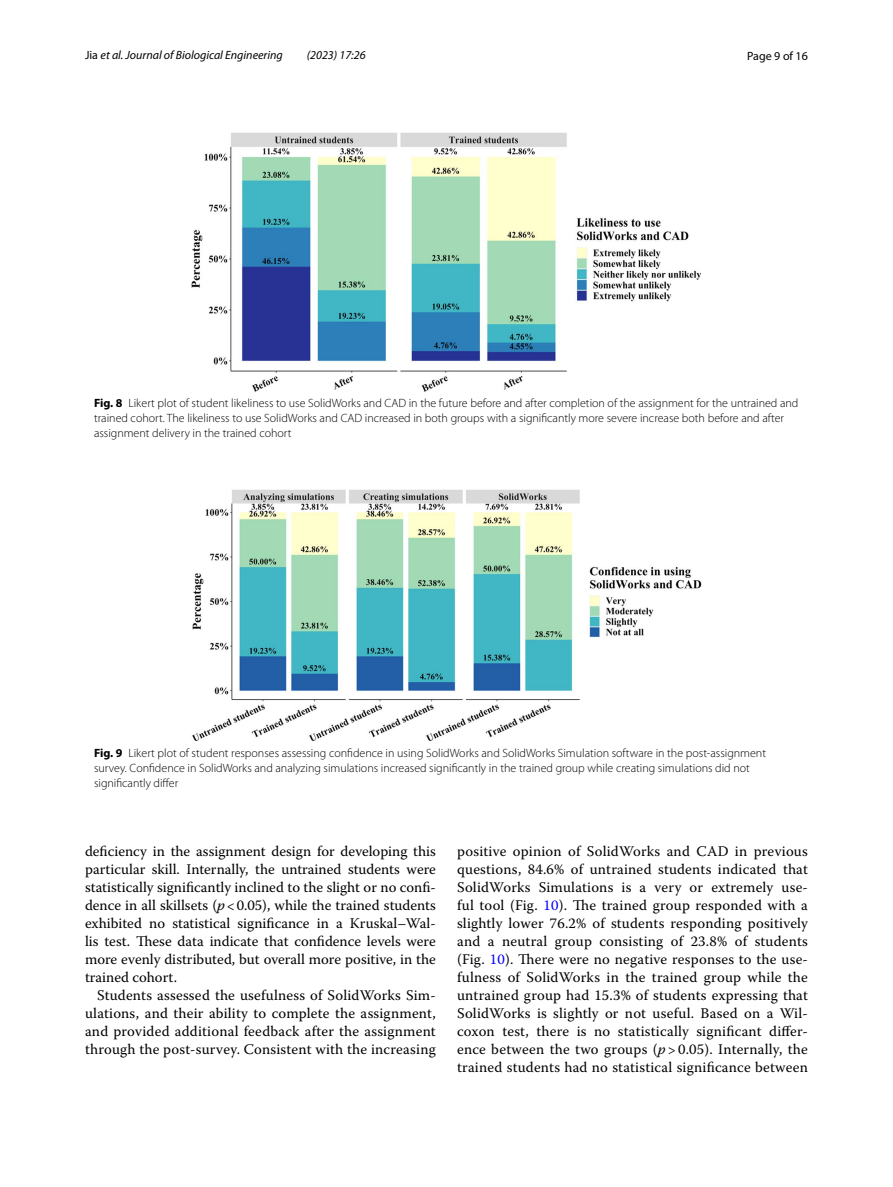
<style>
.page{position:relative;width:893px;height:1187px;background:#fff}
.page>*{position:absolute;margin:0;border:0;box-sizing:border-box;transform-origin:0 0}
.t1{font:14.7px/18px "Warnock Pro";letter-spacing:.015em;color:#000;text-align:justify}
.t2{font:300 12px/15px "Myriad Pro";color:#000}
.t3{font:italic 12px "Myriad Pro";color:#000}
.t4{font:12px "Myriad Pro";color:#000}
.s1{font-style:normal}
.s2{font-weight:700}
.s3{font-style:italic}
.s4{color:#00f}
</style>
<div class="page">
<img style="left:191px;top:133px;width:510px;height:259px">
<img style="left:191px;top:489px;width:511px;height:252px">
<p class="t3" style="left:85px;top:48px;width:199px"><span class="s1">Jia</span> et al. Journal of Biological Engineering</p>
<p class="t3" style="left:307px;top:48px;width:60px">(2023) 17:26</p>
<p class="t4" style="left:747px;top:48px;width:62px">Page 9 of 16</p>
<p class="t2" style="left:94px;top:396px;width:706px"><span class="s2">Fig. 8</span> Likert plot of student likeliness to use SolidWorks and CAD in the future before and after completion of the assignment for the untrained and trained cohort. The likeliness to use SolidWorks and CAD increased in both groups with a significantly more severe increase both before and after assignment delivery in the trained cohort</p>
<p class="t2" style="left:94px;top:745px;width:673px"><span class="s2">Fig. 9</span> Likert plot of student responses assessing confidence in using SolidWorks and SolidWorks Simulation software in the post-assignment survey. Confidence in SolidWorks and analyzing simulations increased significantly in the trained group while creating simulations did not significantly differ</p>
<p class="t1" style="left:85px;top:841px;width:352px">deficiency in the assignment design for developing this particular skill. Internally, the untrained students were statistically significantly inclined to the slight or no confi&shy;dence in all skillsets (<span class="s3">p</span>&lt;0.05), while the trained students exhibited no statistical significance in a Kruskal–Wal&shy;lis test. These data indicate that confidence levels were more evenly distributed, but overall more positive, in the trained cohort.</p>
<p class="t1" style="left:85px;top:985px;width:352px;text-indent:12px">Students assessed the usefulness of SolidWorks Sim&shy;ulations, and their ability to complete the assignment, and provided additional feedback after the assignment through the post-survey. Consistent with the increasing</p>
<p class="t1" style="left:457px;top:841px;width:352px">positive opinion of SolidWorks and CAD in previous questions, 84.6% of untrained students indicated that SolidWorks Simulations is a very or extremely use&shy;ful tool (Fig. <span class="s4">10</span>). The trained group responded with a slightly lower 76.2% of students responding positively and a neutral group consisting of 23.8% of students (Fig. <span class="s4">10</span>). There were no negative responses to the use&shy;fulness of SolidWorks in the trained group while the untrained group had 15.3% of students expressing that SolidWorks is slightly or not useful. Based on a Wil&shy;coxon test, there is no statistically significant differ&shy;ence between the two groups (<span class="s3">p</span> &gt; 0.05). Internally, the trained students had no statistical significance between</p>
</div>
